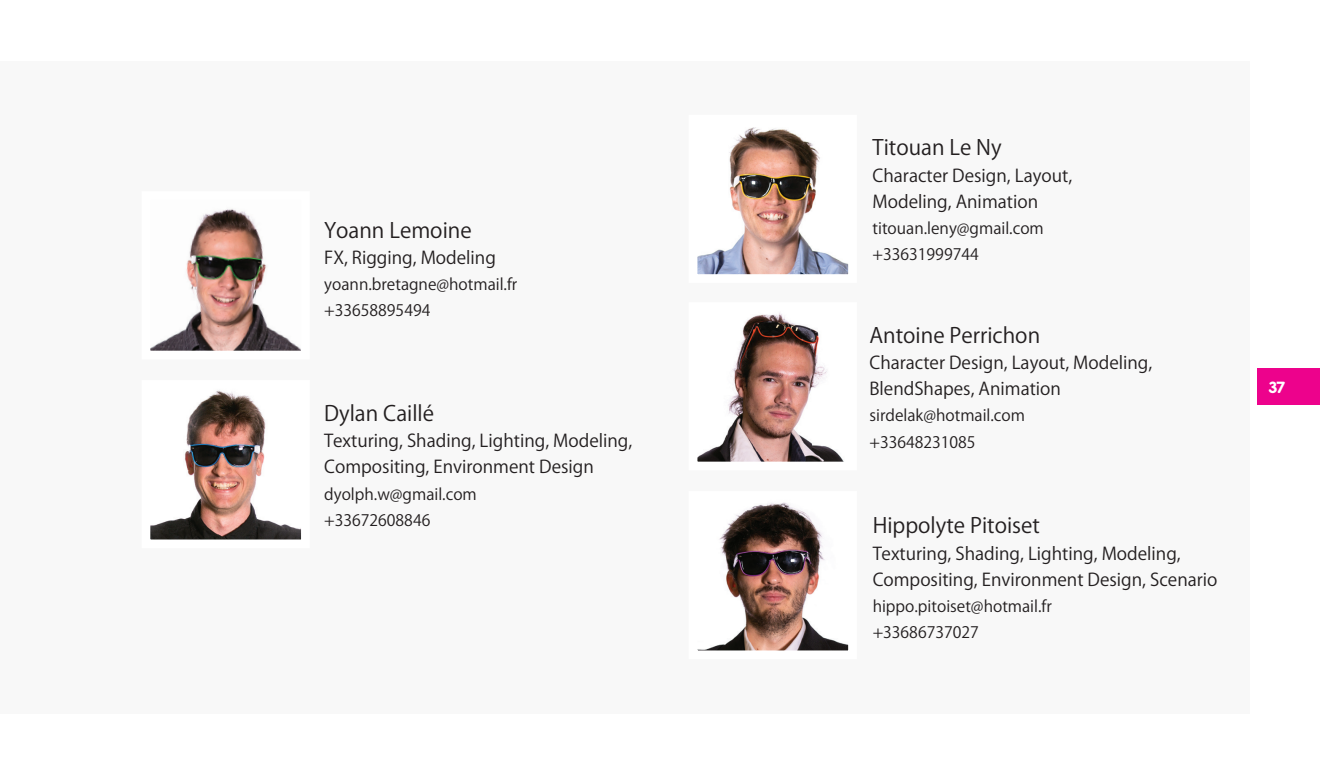
<style>
.page{position:relative;width:1320px;height:774px;background:#fff}
.page>*{position:absolute;margin:0;border:0;box-sizing:border-box;transform-origin:0 0}
.t1{font:21px "Koz Go Pro";color:#231f20}
.t2{font:17.5px/26.2px "Koz Go Pro";color:#231f20}
.t3{font:15.75px/26.2px "Koz Go Pro";color:#231f20}
.t4{font:700 15.75px "Folks";color:#fff}
</style>
<div class="page">
<div style="left:1257px;top:369px;width:63px;height:36px;background:#ed028c"></div>
<div style="left:0;top:61px;width:1249px;height:652px;background:#f8f8f8"></div>
<img style="left:698px;top:127px;width:149px;height:146px">
<img style="left:152px;top:209px;width:148px;height:140px">
<img style="left:707px;top:503px;width:140px;height:146px">
<img style="left:152px;top:391px;width:148px;height:147px">
<img style="left:698px;top:313px;width:145px;height:147px">
<p class="t1" style="left:324px;top:216px;width:149px">Yoann Lemoine</p>
<p class="t2" style="left:324px;top:245px;width:173px">FX, Rigging, Modeling</p>
<p class="t3" style="left:324px;top:272px;width:195px">yoann.bretagne@hotmail.fr +33658895494</p>
<p class="t1" style="left:324px;top:399px;width:111px">Dylan Caillé</p>
<p class="t2" style="left:324px;top:428px;width:309px">Texturing, Shading, Lighting, Modeling,<br>Compositing, Environment Design</p>
<p class="t3" style="left:324px;top:481px;width:154px">dyolph.w@gmail.com +33672608846</p>
<p class="t1" style="left:872px;top:134px;width:131px">Titouan Le Ny</p>
<p class="t2" style="left:872px;top:163px;width:201px">Character Design, Layout,<br>Modeling, Animation</p>
<p class="t3" style="left:872px;top:216px;width:173px">titouan.leny@gmail.com +33631999744</p>
<p class="t1" style="left:869px;top:321px;width:172px">Antoine Perrichon</p>
<p class="t2" style="left:869px;top:350px;width:284px">Character Design, Layout, Modeling,<br>BlendShapes, Animation</p>
<p class="t3" style="left:869px;top:403px;width:157px">sirdelak@hotmail.com +33648231085</p>
<p class="t1" style="left:872px;top:512px;width:169px">Hippolyte Pitoiset</p>
<p class="t2" style="left:872px;top:540px;width:346px">Texturing, Shading, Lighting, Modeling,<br>Compositing, Environment Design, Scenario</p>
<p class="t3" style="left:872px;top:593px;width:181px">hippo.pitoiset@hotmail.fr +33686737027</p>
<p class="t4" style="left:1268px;top:378px;width:19px">37</p>
</div>
